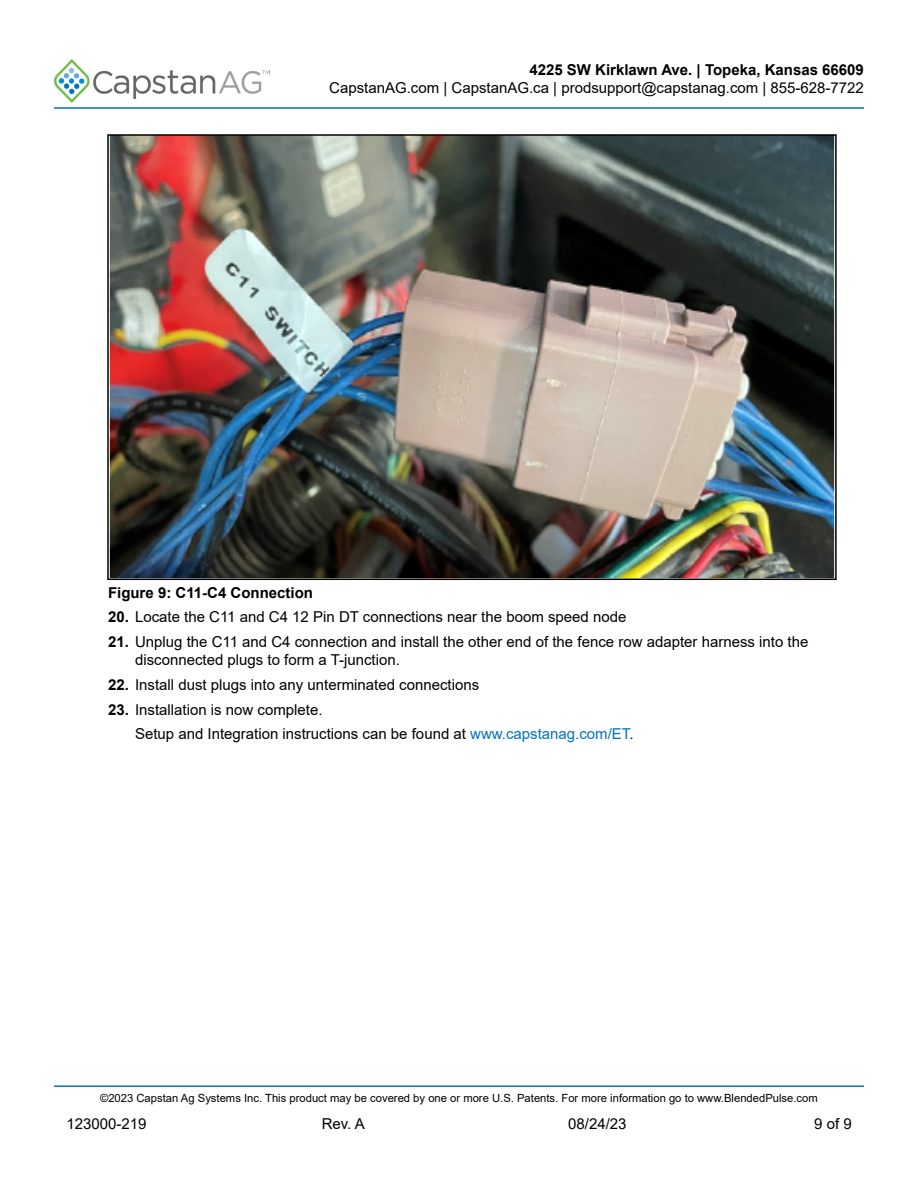
<style>
.page{position:relative;width:918px;height:1188px;background:#fff}
.page>*{position:absolute;margin:0;border:0;box-sizing:border-box;transform-origin:0 0}
.t1{font:15px/18px "Arial";color:#000}
.t2{font:700 15px "Arial";color:#000}
.t3{font:11.25px "Arial";color:#000}
.s1{font-weight:700}
.s2{color:#0074bb}
</style>
<div class="page">
<img style="left:54px;top:60px;width:216px;height:42px">
<hr style="left:54px;top:107px;width:810px;height:2px;background:#0074bb">
<hr style="left:54px;top:1085px;width:810px;height:2px;background:#0074bb">
<img style="left:110px;top:137px;width:724px;height:440px">
<div style="left:107px;top:134px;width:730px;height:446px;border:2px solid #000"></div>
<p class="t2" style="left:529px;top:60px;width:336px">4225 SW Kirklawn Ave. | Topeka, Kansas 66609</p>
<p class="t1" style="left:329px;top:79px;width:536px">CapstanAG.com | CapstanAG.ca | prodsupport@capstanag.com | 855-628-7722</p>
<p class="t2" style="left:108px;top:582px;width:207px">Figure 9: C11-C4 Connection</p>
<p class="t1" style="left:108px;top:608px;width:520px"><span class="s1">20.</span> Locate the C11 and C4 12 Pin DT connections near the boom speed node</p>
<p class="t1" style="left:135px;top:633px;width:675px;text-indent:-27px"><span class="s1">21.</span> Unplug the C11 and C4 connection and install the other end of the fence row adapter harness into the disconnected plugs to form a T-junction.</p>
<p class="t1" style="left:108px;top:676px;width:373px"><span class="s1">22.</span> Install dust plugs into any unterminated connections</p>
<p class="t1" style="left:135px;top:697px;width:500px;line-height:24.8px;text-indent:-27px"><span class="s1">23.</span> Installation is now complete.<br>Setup and Integration instructions can be found at <span class="s2">www.capstanag.com/ET</span>.</p>
<p class="t3" style="left:100px;top:1090px;width:719px">©2023 Capstan Ag Systems Inc. This product may be covered by one or more U.S. Patents. For more information go to www.BlendedPulse.com</p>
<p class="t1" style="left:66px;top:1114px;width:82px">123000-219</p>
<p class="t1" style="left:322px;top:1114px;width:44px">Rev. A</p>
<p class="t1" style="left:568px;top:1114px;width:60px">08/24/23</p>
<p class="t1" style="left:814px;top:1114px;width:39px">9 of 9</p>
</div>
